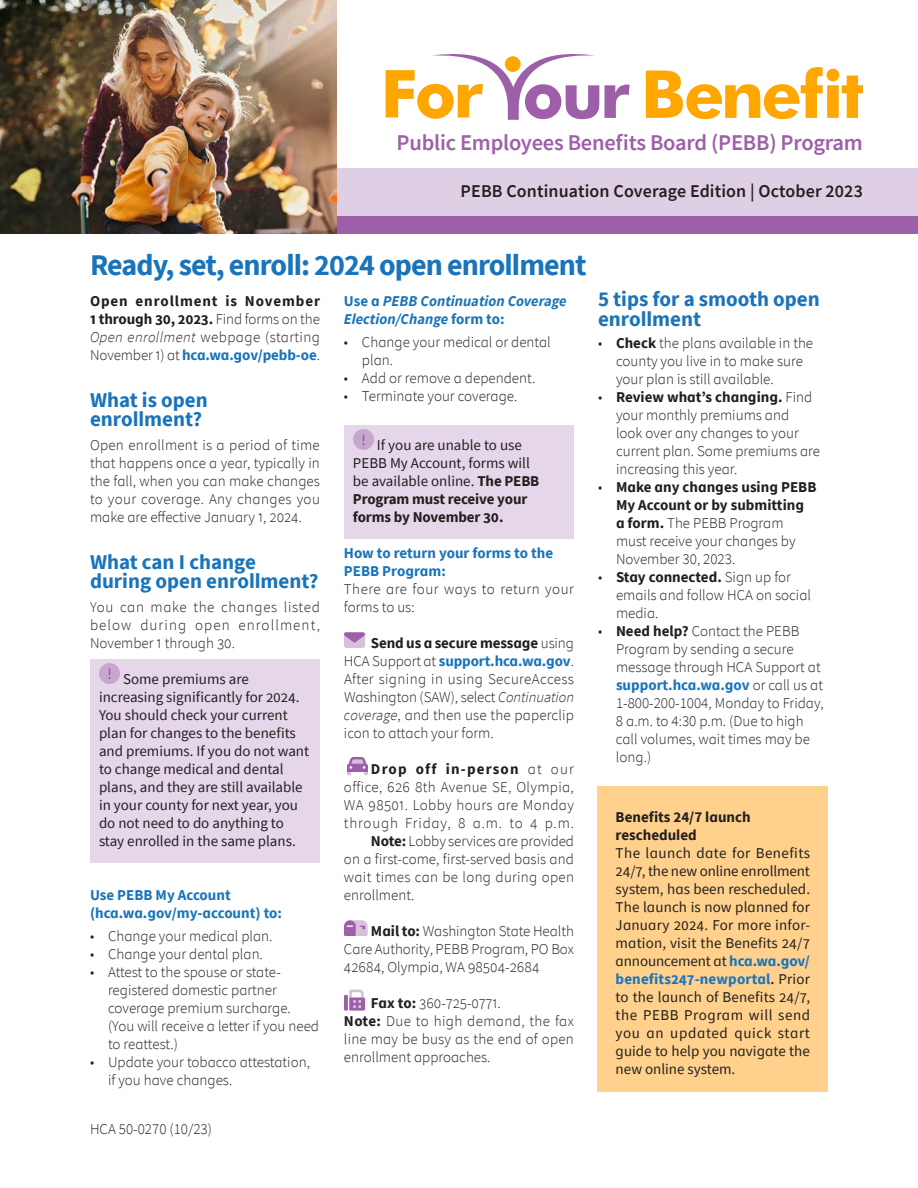
<style>
.page{position:relative;width:918px;height:1188px;background:#fff}
.page>*{position:absolute;margin:0;border:0;box-sizing:border-box;transform-origin:0 0}
.t1{font:700 30px "Source Sans Pro";letter-spacing:-.03em;color:#1974bb}
.t2{font:600 22.5px "Source Sans Pro";letter-spacing:-.01em;color:#9d5fa7}
.t3{font:700 21px/19.5px "Source Sans Pro";color:#1974bb}
.t4{font:600 18px "Source Sans Pro";letter-spacing:.005em;color:#231f20}
.t5{font:300 15px/18px "Source Sans Pro";color:#231f20}
.t6{font:15px/18px "Source Sans Pro";color:#231f20}
.t7{font:700 15px/18px "Source Sans Pro";color:#1974bb}
.t8{font:300 15px "Source Sans Pro";letter-spacing:.02em;color:#231f20}
.t9{font:italic 700 15px/18px "Source Sans Pro";color:#1974bb}
.t10{font:300 15px/18px "Source Sans Pro";letter-spacing:.03em;color:#231f20}
.t11{font:300 15px "Source Sans Pro";letter-spacing:.025em;color:#231f20}
.t12{font:700 15px/18px "Source Sans Pro";color:#231f20}
.t13{font:300 15px "Source Sans Pro";letter-spacing:.055em;color:#231f20}
.t14{font:700 15px "Source Sans Pro";letter-spacing:.075em;color:#231f20}
.s1{font-weight:700}
.s2{font-style:italic}
.s3{font-weight:700;color:#1974bb}
.s4{font-style:normal}
.s5{font-weight:300}
.s6{font-weight:600}
</style>
<div class="page">
<svg style="left:646px;top:67px;width:217px;height:52px"></svg>
<svg style="left:386px;top:54px;width:244px;height:66px"></svg>
<div style="left:0;top:181px;width:918px;height:53px;background:#9d5fa7"></div>
<div style="left:35px;top:168px;width:883px;height:48px;background:#dfcfe5"></div>
<div style="left:505px;top:56px;width:16px;height:16px;background:#ffa700;border-radius:50%"></div>
<img style="left:0;top:0;width:337px;height:234px">
<div style="left:90px;top:659px;width:230px;height:204px;background:#e5d7e9"></div>
<svg style="left:99px;top:663px;width:21px;height:21px"></svg>
<div style="left:344px;top:425px;width:230px;height:114px;background:#e5d7e9"></div>
<svg style="left:353px;top:429px;width:21px;height:21px"></svg>
<svg style="left:344px;top:632px;width:21px;height:16px"></svg>
<svg style="left:347px;top:757px;width:21px;height:18px"></svg>
<svg style="left:344px;top:920px;width:24px;height:16px"></svg>
<svg style="left:344px;top:990px;width:21px;height:21px"></svg>
<div style="left:598px;top:786px;width:230px;height:306px;background:#ffd18d"></div>
<p class="t2" style="left:397px;top:128px;width:468px">Public Employees Benefits Board (PEBB) Program</p>
<p class="t4" style="left:461px;top:179px;width:404px">PEBB Continuation Coverage Edition | October 2023</p>
<h1 class="t1" style="left:90px;top:244px;width:498px">Ready, set, enroll: 2024 open enrollment</h1>
<p class="t5" style="left:90px;top:292px;width:232px;text-align:justify"><span class="s1">Open enrollment is November 1 through 30, 2023.</span> Find forms on the <span class="s2">Open enrollment</span> webpage (starting November 1) at <span class="s3">hca.wa.gov/pebb-oe</span>.</p>
<h2 class="t3" style="left:90px;top:389px;width:119px">What is open enrollment?</h2>
<p class="t5" style="left:90px;top:436px;width:232px;text-align:justify">Open enrollment is a period of time that happens once a year, typically in the fall, when you can make changes to your coverage. Any changes you make are effective January 1, 2024.</p>
<h2 class="t3" style="left:90px;top:551px;width:230px">What can I change during open enrollment?</h2>
<p class="t5" style="left:90px;top:598px;width:232px;text-align:justify">You can make the changes listed below during open enrollment, November 1 through 30.</p>
<p class="t6" style="left:99px;top:670px;width:212px;text-indent:24px">Some premiums are increasing significantly for 2024.<br>You should check your current plan for changes to the benefits and premiums. If you do not want to change medical and dental plans, and they are still available in your county for next year, you do not need to do anything to stay enrolled in the same plans.</p>
<h3 class="t9" style="left:344px;top:292px;width:224px"><span class="s4">Use a</span> PEBB Continuation Coverage<br>Election/Change <span class="s4">form to:</span></h3>
<p class="t5" style="left:362px;top:333px;width:190px;text-indent:-18px">• Change your medical or dental plan.</p>
<p class="t5" style="left:344px;top:369px;width:193px">• Add or remove a dependent.</p>
<p class="t5" style="left:344px;top:387px;width:175px">• Terminate your coverage.</p>
<p class="t6" style="left:353px;top:436px;width:188px;text-indent:24px">If you are unable to use<br>PEBB My Account, forms will be available online. <span class="s1">The PEBB<br>Program must receive your forms by November 30.</span></p>
<h3 class="t7" style="left:344px;top:544px;width:211px">How to return your forms to the<br>PEBB Program:</h3>
<p class="t10" style="left:344px;top:580px;width:231px">There are four ways to return your forms to us:</p>
<p class="t5" style="left:344px;top:634px;width:232px;text-align:justify;text-indent:27px"><span class="s1">Send us a secure message</span> using HCA Support at <span class="s3">support.hca.wa.gov</span>.<br>After signing in using SecureAccess Washington (SAW), select <span class="s2">Continuation coverage</span>, and then use the paperclip icon to attach your form.</p>
<p class="t14" style="left:371px;top:759px;width:204px">Drop off in-person <span class="s5">at our</span></p>
<p class="t11" style="left:344px;top:778px;width:231px">office, 626 8th Avenue SE, Olympia,</p>
<p class="t8" style="left:344px;top:796px;width:231px">WA 98501. Lobby hours are Monday</p>
<p class="t13" style="left:344px;top:814px;width:231px">through Friday, 8 a.m. to 4 p.m.</p>
<p class="t5" style="left:371px;top:832px;width:205px"><span class="s1">Note:</span> Lobby services are provided</p>
<p class="t5" style="left:344px;top:850px;width:231px">on a first-come, first-served basis and</p>
<p class="t8" style="left:344px;top:868px;width:232px">wait times can be long during open</p>
<p class="t5" style="left:344px;top:886px;width:72px">enrollment.</p>
<p class="t5" style="left:344px;top:922px;width:232px;text-align:justify;text-indent:27px"><span class="s1">Mail to:</span> Washington State Health Care Authority, PEBB Program, PO Box 42684, Olympia, WA 98504-2684</p>
<p class="t5" style="left:371px;top:994px;width:131px"><span class="s1">Fax to:</span> 360-725-0771.</p>
<p class="t5" style="left:344px;top:1012px;width:231px;text-align:justify"><span class="s1">Note:</span> Due to high demand, the fax line may be busy as the end of open enrollment approaches.</p>
<h3 class="t7" style="left:90px;top:886px;width:193px">Use PEBB My Account (hca.wa.gov/my-account) to:</h3>
<p class="t5" style="left:90px;top:927px;width:184px">• Change your medical plan.</p>
<p class="t5" style="left:90px;top:945px;width:174px">• Change your dental plan.</p>
<p class="t5" style="left:108px;top:963px;width:213px;text-indent:-18px">• Attest to the spouse or state&shy;registered domestic partner coverage premium surcharge. (You will receive a letter if you need to reattest.)</p>
<p class="t5" style="left:108px;top:1053px;width:203px;text-indent:-18px">• Update your tobacco attestation, if you have changes.</p>
<h2 class="t3" style="left:598px;top:289px;width:223px">5 tips for a smooth open enrollment</h2>
<p class="t5" style="left:616px;top:334px;width:199px;text-indent:-18px">• <span class="s1">Check</span> the plans available in the county you live in to make sure your plan is still available.</p>
<p class="t5" style="left:616px;top:388px;width:206px;text-indent:-18px">• <span class="s1">Review what’s changing.</span> Find your monthly premiums and<br>look over any changes to your current plan. Some premiums are increasing this year.</p>
<p class="t5" style="left:616px;top:478px;width:202px;text-indent:-18px">• <span class="s1">Make any changes using PEBB<br>My Account or by submitting a form.</span> The PEBB Program must receive your changes by<br>November 30, 2023.</p>
<p class="t5" style="left:616px;top:568px;width:197px;text-indent:-18px">• <span class="s1">Stay connected.</span> Sign up for emails and follow HCA on social media.</p>
<p class="t5" style="left:616px;top:622px;width:209px;text-indent:-18px">• <span class="s1">Need help?</span> Contact the PEBB<br>Program by sending a secure message through HCA Support at <span class="s3">support.hca.wa.gov</span> or call us at<br>1-800-200-1004, Monday to Friday,<br>8 a.m. to 4:30 p.m. (Due to high call volumes, wait times may be long.)</p>
<h3 class="t12" style="left:616px;top:808px;width:137px">Benefits 24/7 launch rescheduled</h3>
<p class="t6" style="left:616px;top:844px;width:196px;text-align:justify">The launch date for Benefits 24/7, the new online enrollment system, has been rescheduled.<br>The launch is now planned for January 2024. For more infor&shy;mation, visit the Benefits 24/7 announcement at <span class="s3">hca.wa.gov/ benefits247-newportal</span><span class="s6">.</span> Prior to the launch of Benefits 24/7, the PEBB Program will send you an updated quick start guide to help you navigate the new online system.</p>
<p class="t5" style="left:90px;top:1120px;width:123px">HCA 50-0270 (10/23)</p>
</div>
